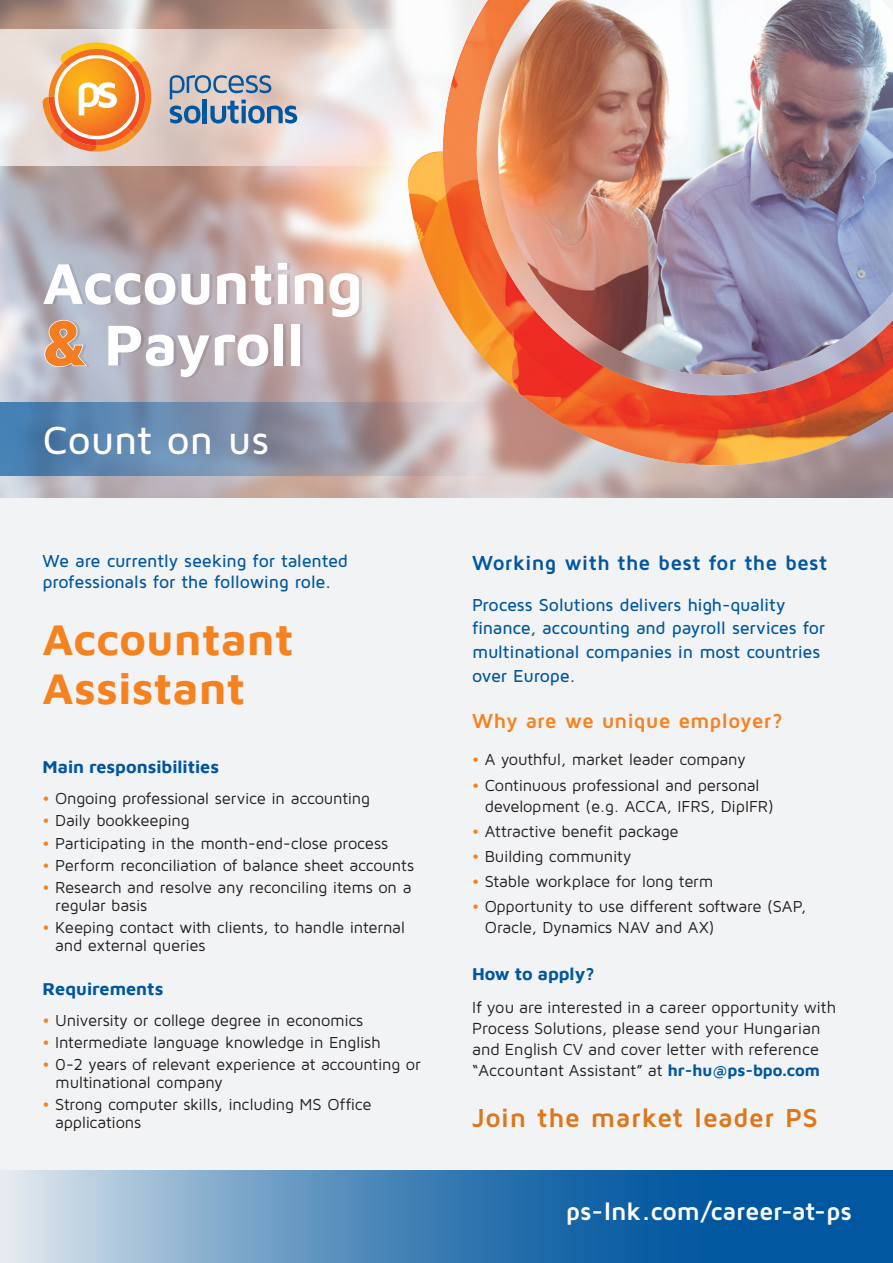
<style>
.page{position:relative;width:893px;height:1263px;background:#f2f3f4}
.page>*{position:absolute;margin:0;border:0;box-sizing:border-box;transform-origin:0 0}
.Accounting_and_Payro{font:700 59.4px "Maven Pro";color:#fff}
.Position{font:700 45px/49.5px "Maven Pro";letter-spacing:.01em;color:#f58220}
.Count_on_us{font:500 40.5px "Maven Pro";letter-spacing:-.005em;color:#fff}
.Join_the_market_lead{font:700 27px "Maven Pro";letter-spacing:.015em;color:#de761b}
.short__why_choose_li{font:700 25.5px "Maven Pro";letter-spacing:-.01em;color:#fff}
.We_are_unique{font:700 21px "Maven Pro";letter-spacing:.005em;color:#01579f}
.We_are_unique-2{font:700 21px "Maven Pro";color:#f58220}
.We_are_looking_for{font:500 18px/23.9px "Maven Pro";letter-spacing:-.015em;color:#01579f}
.Requirements{font:700 18px "Maven Pro";color:#01579f}
.t1{font:16.5px/18px "Maven Pro";letter-spacing:-.015em;color:#231f20}
.Body_text{font:16.5px/20.9px "Maven Pro";color:#231f20}
.s1{font-size:66px;color:#f47d21}
.s2{font-weight:700;color:#f58220}
.s3{font-weight:700;color:#01579f}
</style>
<div class="page">
<img style="left:0;top:0;width:893px;height:497px">
<svg style="left:0;top:403px;width:77px;height:73px;background:#487dac"></svg>
<svg style="left:0;top:29px;width:77px;height:136px;fill:#e9ded9"></svg>
<img style="left:77px;top:0;width:816px;height:476px">
<svg style="left:170px;top:75px;width:127px;height:48px;background:#9aa7b7"></svg>
<svg style="left:43px;top:43px;width:113px;height:109px;background:#f2a96b"></svg>
<div style="left:46px;top:263px;width:316px;height:114px;background:#231f20;opacity:.12"></div>
<svg style="left:44px;top:319px;width:44px;height:49px;background:#b6b6bf"></svg>
<svg style="left:2px;top:1170px;width:891px;height:93px;background:#4a86b8"></svg>
<p class="Accounting_and_Payro" style="left:43px;top:241px;width:321px">Accounting</p>
<p class="Accounting_and_Payro" style="left:43px;top:303px;width:263px"><span class="s1">&amp;</span> Payroll</p>
<p class="Count_on_us" style="left:43px;top:415px;width:228px">Count on us</p>
<p class="We_are_looking_for" style="left:43px;top:550px;width:307px;line-height:21px">We are currently seeking for talented professionals for the following role.</p>
<p class="Position" style="left:43px;top:611px;width:253px">Accountant<br>Assistant</p>
<p class="Requirements" style="left:43px;top:754px;width:178px">Main responsibilities</p>
<p class="t1" style="left:43px;top:789px;width:329px"><span class="s2">•</span> Ongoing professional service in accounting</p>
<p class="t1" style="left:43px;top:811px;width:149px"><span class="s2">•</span> Daily bookkeeping</p>
<p class="t1" style="left:43px;top:833px;width:347px"><span class="s2">•</span> Participating in the month-end-close process</p>
<p class="t1" style="left:43px;top:855px;width:373px"><span class="s2">•</span> Perform reconciliation of balance sheet accounts</p>
<p class="t1" style="left:55px;top:878px;width:358px;text-indent:-13px"><span class="s2">•</span> Research and resolve any reconciling items on a regular basis</p>
<p class="t1" style="left:55px;top:918px;width:351px;text-indent:-13px"><span class="s2">•</span> Keeping contact with clients, to handle internal and external queries</p>
<p class="Requirements" style="left:43px;top:976px;width:122px">Requirements</p>
<p class="t1" style="left:43px;top:1010px;width:322px"><span class="s2">•</span> University or college degree in economics</p>
<p class="t1" style="left:43px;top:1032px;width:340px"><span class="s2">•</span> Intermediate language knowledge in English</p>
<p class="t1" style="left:55px;top:1055px;width:367px;text-indent:-13px"><span class="s2">•</span> 0-2 years of relevant experience at accounting or multinational company</p>
<p class="t1" style="left:55px;top:1095px;width:318px;text-indent:-13px"><span class="s2">•</span> Strong computer skills, including MS Office applications</p>
<p class="We_are_unique" style="left:472px;top:549px;width:357px">Working with the best for the best</p>
<p class="We_are_looking_for" style="left:472px;top:592px;width:355px">Process Solutions delivers high-quality finance, accounting and payroll services for multinational companies in most countries over Europe.</p>
<p class="We_are_unique-2" style="left:472px;top:707px;width:312px">Why are we unique employer?</p>
<p class="t1" style="left:472px;top:750px;width:275px"><span class="s2">•</span> A youthful, market leader company</p>
<p class="t1" style="left:485px;top:774px;width:290px;line-height:20.9px;text-indent:-13px"><span class="s2">•</span> Continuous professional and personal development (e.g. ACCA, IFRS, DipIFR)</p>
<p class="t1" style="left:472px;top:821px;width:208px"><span class="s2">•</span> Attractive benefit package</p>
<p class="t1" style="left:472px;top:847px;width:161px"><span class="s2">•</span> Building community</p>
<p class="t1" style="left:472px;top:872px;width:243px"><span class="s2">•</span> Stable workplace for long term</p>
<p class="t1" style="left:485px;top:895px;width:323px;line-height:20.9px;text-indent:-13px"><span class="s2">•</span> Opportunity to use different software (SAP,<br>Oracle, Dynamics NAV and AX)</p>
<p class="Requirements" style="left:472px;top:961px;width:124px">How to apply?</p>
<p class="Body_text" style="left:472px;top:996px;width:366px">If you are interested in a career opportunity with Process Solutions, please send your Hungarian and English CV and cover letter with reference “Accountant Assistant” at <span class="s3">hr-hu@ps-bpo.com</span></p>
<p class="Join_the_market_lead" style="left:472px;top:1100px;width:348px">Join the market leader PS</p>
<p class="short__why_choose_li" style="left:566px;top:1195px;width:288px">ps-lnk.com/career-at-ps</p>
</div>
